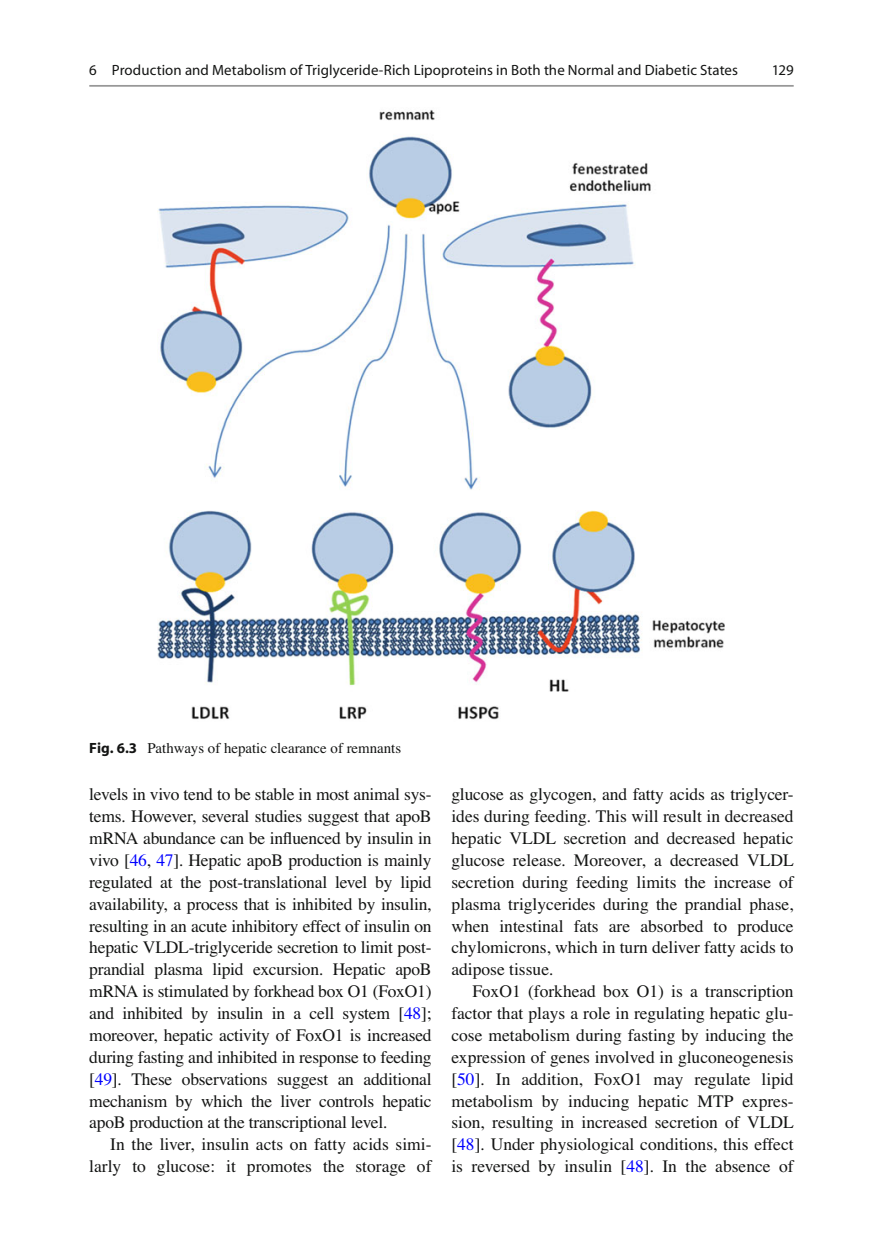
<style>
.page{position:relative;width:883px;height:1260px;background:#fff}
.page>*{position:absolute;margin:0;border:0;box-sizing:border-box;transform-origin:0 0}
.t1{font:17.5px/21.9px "Times";color:#131413;text-align:justify}
.t2{font:14.88px "Myriad";letter-spacing:.005em;color:#131413}
.t3{font:14.88px "Times";color:#131413}
.s1{font-family:"Myriad";font-weight:700}
.s2{color:#00f}
</style>
<div class="page">
<img style="left:158px;top:110px;width:567px;height:610px">
<hr style="left:89px;top:85px;width:705px;height:2px;background:#989898">
<p class="t2" style="left:89px;top:64px;width:650px">6 Production and Metabolism of Triglyceride-Rich Lipoproteins in Both the Normal and Diabetic States</p>
<p class="t2" style="left:772px;top:64px;width:23px">129</p>
<p class="t3" style="left:89px;top:742px;width:313px"><span class="s1">Fig. 6.3</span> Pathways of hepatic clearance of remnants</p>
<p class="t1" style="left:89px;top:785px;width:344px">levels in vivo tend to be stable in most animal sys&shy;tems. However, several studies suggest that apoB mRNA abundance can be influenced by insulin in vivo [ <span class="s2">46</span> , <span class="s2">47</span> ]. Hepatic apoB production is mainly regulated at the post-translational level by lipid availability, a process that is inhibited by insulin, resulting in an acute inhibitory effect of insulin on hepatic VLDL-triglyceride secretion to limit post&shy;prandial plasma lipid excursion. Hepatic apoB mRNA is stimulated by forkhead box O1 (FoxO1) and inhibited by insulin in a cell system [ <span class="s2">48</span> ]; moreover, hepatic activity of FoxO1 is increased during fasting and inhibited in response to feeding [ <span class="s2">49</span> ]. These observations suggest an additional mechanism by which the liver controls hepatic apoB production at the transcriptional level.</p>
<p class="t1" style="left:89px;top:1135px;width:344px;text-align:right">In the liver, insulin acts on fatty acids simi&shy;larly to glucose: it promotes the storage of</p>
<p class="t1" style="left:451px;top:785px;width:344px">glucose as glycogen, and fatty acids as triglycer&shy;ides during feeding. This will result in decreased hepatic VLDL secretion and decreased hepatic glucose release. Moreover, a decreased VLDL secretion during feeding limits the increase of plasma triglycerides during the prandial phase, when intestinal fats are absorbed to produce chylomicrons, which in turn deliver fatty acids to adipose tissue.</p>
<p class="t1" style="left:451px;top:982px;width:344px;text-indent:21px">FoxO1 (forkhead box O1) is a transcription factor that plays a role in regulating hepatic glu&shy;cose metabolism during fasting by inducing the expression of genes involved in gluconeogenesis [ <span class="s2">50</span> ]. In addition, FoxO1 may regulate lipid metabolism by inducing hepatic MTP expres&shy;sion, resulting in increased secretion of VLDL [ <span class="s2">48</span> ]. Under physiological conditions, this effect is reversed by insulin [ <span class="s2">48</span> ]. In the absence of</p>
</div>
